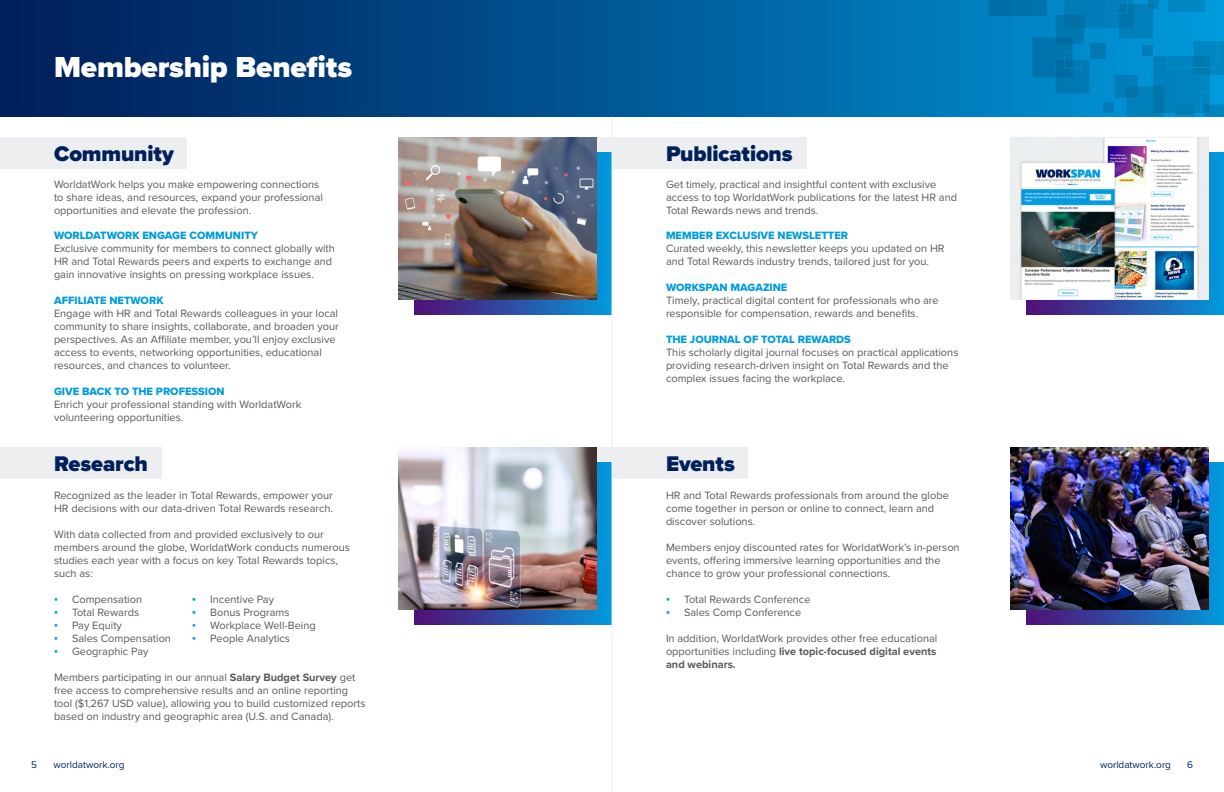
<style>
.page{position:relative;width:1224px;height:792px;background:#fff}
.page>*{position:absolute;margin:0;border:0;box-sizing:border-box;transform-origin:0 0}
.t1{font:900 30px "Proxima Nova";letter-spacing:-.005em;color:#fff}
.Title_01{font:900 22px "Proxima Nova";letter-spacing:-.005em;color:#00205b}
.t2{font:11px/13px "Proxima Nova";color:#58595b}
.t3{font:10px "Proxima Nova";color:#00205b}
.s1{font-family:"Proxima Nova Extrabld";color:#009cde}
.s2{font-family:"Arial";color:#009cde}
.s3{font-weight:700}
</style>
<div class="page">
<div style="left:595px;top:137px;width:212px;height:32px;background:#eceeef"></div>
<div style="left:595px;top:447px;width:153px;height:32px;background:#eceeef"></div>
<div style="left:0;top:137px;width:186px;height:32px;background:#eceeef"></div>
<div style="left:0;top:447px;width:162px;height:32px;background:#eceeef"></div>
<svg style="left:1026px;top:462px;width:198px;height:162px;background:#1b6bb6"></svg>
<svg style="left:414px;top:462px;width:198px;height:162px;background:#216db4"></svg>
<div style="left:1026px;top:153px;width:198px;height:162px;background:linear-gradient(to right,#540c73,#0397da)"></div>
<svg style="left:0;top:0;width:1033px;height:117px;background:#004e8c"></svg>
<svg style="left:414px;top:153px;width:198px;height:162px;background:#216eb6"></svg>
<img style="left:398px;top:447px;width:198px;height:162px">
<img style="left:398px;top:137px;width:198px;height:162px">
<img style="left:1012px;top:139px;width:195px;height:159px">
<div style="left:1010px;top:137px;width:199px;height:163px;border:1px solid #eceeef"></div>
<img style="left:1010px;top:447px;width:198px;height:162px">
<hr style="left:612px;top:117px;width:1px;height:675px;background:#eceeef">
<div style="left:990px;top:0;width:57px;height:16px;background:#0070a9"></div>
<svg style="left:1033px;top:0;width:191px;height:117px;background:#0085c2"></svg>
<h1 class="t1" style="left:54px;top:44px;width:300px">Membership Benefits</h1>
<p class="Title_01" style="left:54px;top:137px;width:121px">Community</p>
<p class="Title_01" style="left:666px;top:137px;width:128px">Publications</p>
<p class="t2" style="left:54px;top:177px;width:270px">WorldatWork helps you make empowering connections to share ideas, and resources, expand your professional opportunities and elevate the profession.</p>
<p class="t2" style="left:666px;top:177px;width:293px">Get timely, practical and insightful content with exclusive access to top WorldatWork publications for the latest HR and<br>Total Rewards news and trends.</p>
<p class="t2" style="left:54px;top:228px;width:282px"><span class="s1">WORLDATWORK ENGAGE COMMUNITY<br></span>Exclusive community for members to connect globally with HR and Total Rewards peers and experts to exchange and gain innovative insights on pressing workplace issues.</p>
<p class="t2" style="left:54px;top:293px;width:286px"><span class="s1">AFFILIATE NETWORK<br></span>Engage with HR and Total Rewards colleagues in your local community to share insights, collaborate, and broaden your perspectives. As an Affiliate member, you’ll enjoy exclusive access to events, networking opportunities, educational resources, and chances to volunteer.</p>
<p class="t2" style="left:54px;top:384px;width:249px"><span class="s1">GIVE BACK TO THE PROFESSION<br></span>Enrich your professional standing with WorldatWork volunteering opportunities.</p>
<p class="t2" style="left:666px;top:228px;width:280px"><span class="s1">MEMBER EXCLUSIVE NEWSLETTER<br></span>Curated weekly, this newsletter keeps you updated on HR and Total Rewards industry trends, tailored just for you.</p>
<p class="t2" style="left:666px;top:280px;width:274px"><span class="s1">WORKSPAN MAGAZINE<br></span>Timely, practical digital content for professionals who are responsible for compensation, rewards and benefits.</p>
<p class="t2" style="left:666px;top:332px;width:294px"><span class="s1">THE JOURNAL OF TOTAL REWARDS<br></span>This scholarly digital journal focuses on practical applications providing research-driven insight on Total Rewards and the complex issues facing the workplace.</p>
<p class="Title_01" style="left:54px;top:447px;width:95px">Research</p>
<p class="Title_01" style="left:666px;top:447px;width:70px">Events</p>
<p class="t2" style="left:54px;top:488px;width:280px">Recognized as the leader in Total Rewards, empower your</p>
<p class="t2" style="left:54px;top:501px;width:281px">HR decisions with our data-driven Total Rewards research.</p>
<p class="t2" style="left:54px;top:527px;width:297px">With data collected from and provided exclusively to our members around the globe, WorldatWork conducts numerous studies each year with a focus on key Total Rewards topics,</p>
<p class="t2" style="left:54px;top:566px;width:40px">such as:</p>
<p class="t2" style="left:54px;top:592px;width:90px"><span class="s2">▪</span> Compensation</p>
<p class="t2" style="left:54px;top:605px;width:87px"><span class="s2">▪</span> Total Rewards</p>
<p class="t2" style="left:54px;top:618px;width:69px"><span class="s2">▪</span> Pay Equity</p>
<p class="t2" style="left:54px;top:631px;width:119px"><span class="s2">▪</span> Sales Compensation</p>
<p class="t2" style="left:54px;top:644px;width:96px"><span class="s2">▪</span> Geographic Pay</p>
<p class="t2" style="left:54px;top:670px;width:313px">Members participating in our annual <span class="s3">Salary Budget Survey</span> get free access to comprehensive results and an online reporting tool ($1,267 USD value), allowing you to build customized reports based on industry and geographic area (U.S. and Canada).</p>
<p class="t2" style="left:192px;top:593px;width:83px"><span class="s2">▪</span> Incentive Pay</p>
<p class="t2" style="left:192px;top:606px;width:99px"><span class="s2">▪</span> Bonus Programs</p>
<p class="t2" style="left:192px;top:619px;width:125px"><span class="s2">▪</span> Workplace Well-Being</p>
<p class="t2" style="left:192px;top:632px;width:99px"><span class="s2">▪</span> People Analytics</p>
<p class="t2" style="left:666px;top:488px;width:284px">HR and Total Rewards professionals from around the globe come together in person or online to connect, learn and discover solutions.</p>
<p class="t2" style="left:666px;top:540px;width:295px">Members enjoy discounted rates for WorldatWork’s in-person events, offering immersive learning opportunities and the chance to grow your professional connections.</p>
<p class="t2" style="left:666px;top:592px;width:146px"><span class="s2">▪</span> Total Rewards Conference</p>
<p class="t2" style="left:666px;top:605px;width:137px"><span class="s2">▪</span> Sales Comp Conference</p>
<p class="t2" style="left:666px;top:631px;width:273px;text-align:justify">In addition, WorldatWork provides other free educational opportunities including <span class="s3">live topic-focused digital events and webinars.</span></p>
<p class="t3" style="left:31px;top:757px;width:7px">5</p>
<p class="t3" style="left:54px;top:757px;width:73px">worldatwork.org</p>
<p class="t3" style="left:1100px;top:757px;width:73px">worldatwork.org</p>
<p class="t3" style="left:1187px;top:757px;width:7px">6</p>
</div>
